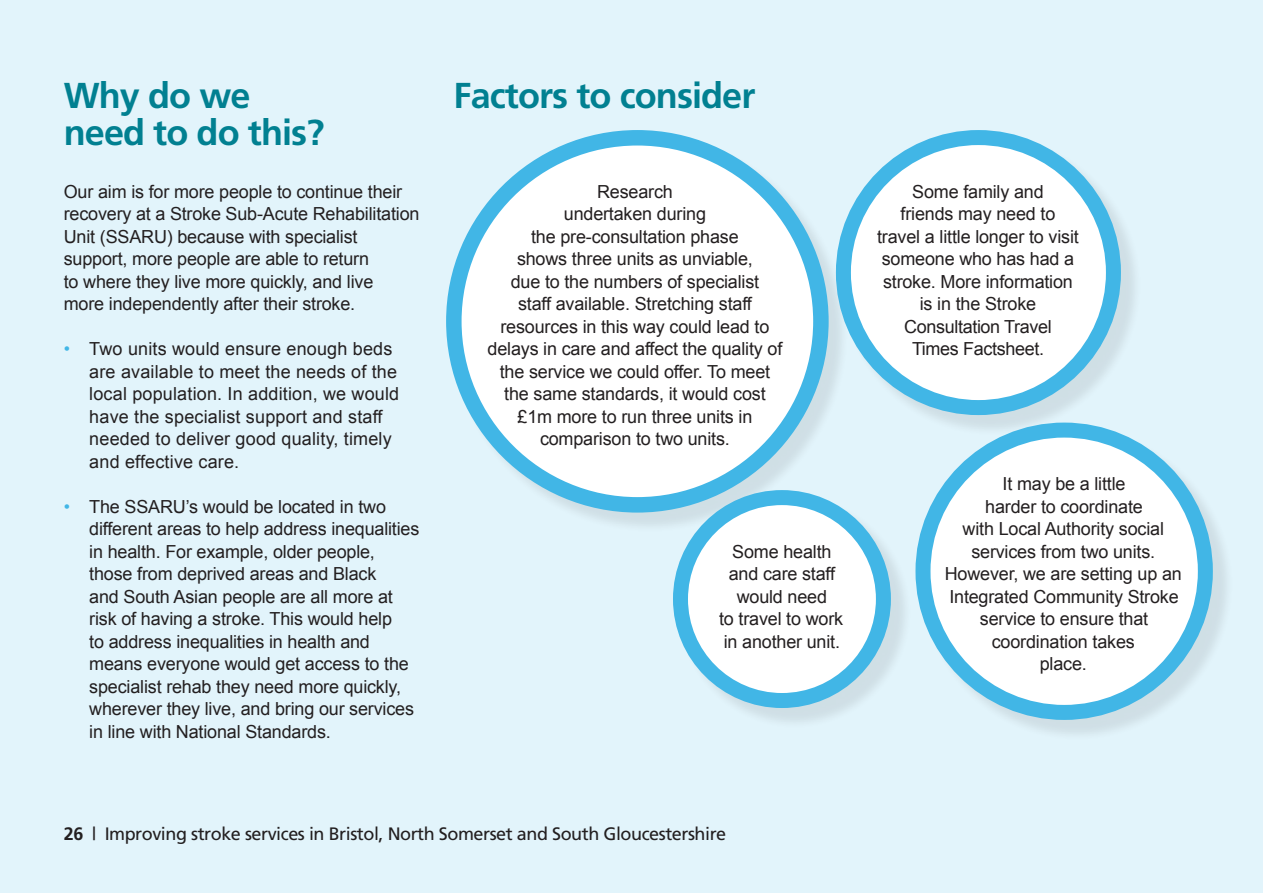
<style>
.page{position:relative;width:1263px;height:893px;background:#e2f4fb}
.page>*{position:absolute;margin:0;border:0;box-sizing:border-box;transform-origin:0 0}
.t1{font:700 36px/37.5px "Frutiger";letter-spacing:-.025em;color:#018091}
.t2{font:18px/22.5px "Arial";letter-spacing:-.01em;color:#231f20;text-align:center}
.t3{font:18px/22.5px "Arial";letter-spacing:.01em;color:#231f20}
.t4{font:18px "Frutiger";letter-spacing:-.025em;color:#231f20}
.s1{color:#41b6e6}
.s2{font-weight:700}
</style>
<div class="page">
<div style="left:451px;top:135px;width:399px;height:399px;background:#231f20;opacity:.1"></div>
<div style="left:454px;top:138px;width:367px;height:367px;background:#fff;border-radius:50%"></div>
<div style="left:446px;top:130px;width:383px;height:383px;border:15px solid #41b6e6;border-radius:50%"></div>
<div style="left:840px;top:135px;width:302px;height:301px;background:#231f20;opacity:.1"></div>
<div style="left:843px;top:138px;width:270px;height:270px;background:#fff;border-radius:50%"></div>
<div style="left:836px;top:130px;width:285px;height:285px;border:15px solid #41b6e6;border-radius:50%"></div>
<div style="left:920px;top:427px;width:314px;height:314px;background:#231f20;opacity:.1"></div>
<div style="left:923px;top:430px;width:282px;height:282px;background:#fff;border-radius:50%"></div>
<div style="left:915px;top:423px;width:298px;height:297px;border:15px solid #41b6e6;border-radius:50%"></div>
<div style="left:677px;top:495px;width:235px;height:234px;background:#231f20;opacity:.1"></div>
<div style="left:680px;top:498px;width:203px;height:202px;background:#fff;border-radius:50%"></div>
<div style="left:673px;top:490px;width:218px;height:218px;border:15px solid #41b6e6;border-radius:50%"></div>
<h1 class="t1" style="left:64px;top:76px;width:262px">Why do we need to do this?</h1>
<h1 class="t1" style="left:454px;top:76px;width:303px">Factors to consider</h1>
<p class="t2" style="left:487px;top:180px;width:296px">Research<br>undertaken during<br>the pre-consultation phase<br>shows three units as unviable,<br>due to the numbers of specialist<br>staff available. Stretching staff resources in this way could lead to delays in care and affect the quality of the service we could offer. To meet the same standards, it would cost £1m more to run three units in comparison to two units.</p>
<p class="t2" style="left:877px;top:180px;width:203px">Some family and<br>friends may need to travel a little longer to visit someone who has had a stroke. More information is in the Stroke<br>Consultation Travel<br>Times Factsheet.</p>
<p class="t2" style="left:945px;top:473px;width:239px">It may be a little<br>harder to coordinate<br>with Local Authority social services from two units.<br>However, we are setting up an<br>Integrated Community Stroke service to ensure that coordination takes<br>place.</p>
<p class="t2" style="left:64px;top:180px;width:357px;text-align:left">Our aim is for more people to continue their recovery at a Stroke Sub-Acute Rehabilitation Unit (SSARU) because with specialist support, more people are able to return<br>to where they live more quickly, and live<br>more independently after their stroke.</p>
<p class="t3" style="left:89px;top:338px;width:311px;text-indent:-26px"><span class="s1">•</span> Two units would ensure enough beds are available to meet the needs of the local population. In addition, we would have the specialist support and staff needed to deliver good quality, timely and effective care.</p>
<p class="t2" style="left:89px;top:495px;width:332px;text-align:left;text-indent:-26px"><span class="s1">•</span> The SSARU’s would be located in two different areas to help address inequalities in health. For example, older people, those from deprived areas and Black<br>and South Asian people are all more at risk of having a stroke. This would help<br>to address inequalities in health and means everyone would get access to the specialist rehab they need more quickly, wherever they live, and bring our services in line with National Standards.</p>
<p class="t2" style="left:719px;top:540px;width:126px">Some health and care staff would need<br>to travel to work in another unit.</p>
<p class="t4" style="left:64px;top:823px;width:664px"><span class="s2">26</span> | Improving stroke services in Bristol, North Somerset and South Gloucestershire</p>
</div>
